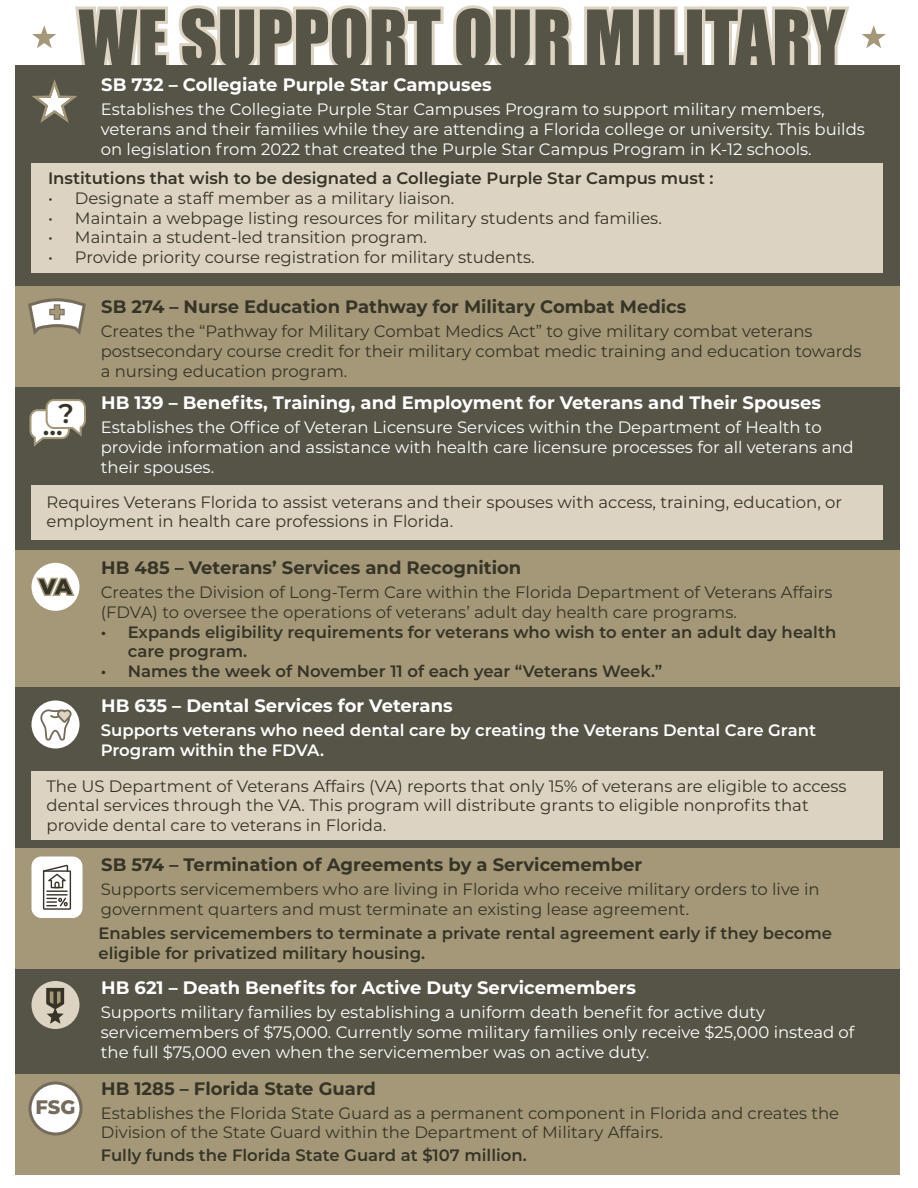
<style>
.page{position:relative;width:918px;height:1188px;background:#fff}
.page>*{position:absolute;margin:0;border:0;box-sizing:border-box;transform-origin:0 0}
.t1{font:600 27.15px "Montserrat";color:#363427}
.t2{font:800 19.5px "Montserrat";color:#756b5b}
.t3{font:700 18px "Montserrat";color:#fff}
.t4{font:700 18px "Montserrat";color:#363427}
.t5{font:16.5px/19.8px "Montserrat";color:#363427}
.t6{font:16.5px/19.8px "Montserrat";color:#fff}
.t7{font:600 16.5px/19.8px "Montserrat";color:#363427}
.t8{font:600 16.5px/19.8px "Montserrat";color:#fff}
</style>
<div class="page">
<svg style="left:75px;top:7px;width:94px;height:58px"></svg>
<svg style="left:179px;top:5px;width:265px;height:60px"></svg>
<svg style="left:453px;top:5px;width:119px;height:60px"></svg>
<svg style="left:584px;top:7px;width:265px;height:58px"></svg>
<div style="left:15px;top:65px;width:884px;height:221px;background:#565447"></div>
<div style="left:15px;top:287px;width:884px;height:100px;background:#a49878"></div>
<div style="left:15px;top:387px;width:884px;height:163px;background:#565447"></div>
<div style="left:15px;top:550px;width:884px;height:138px;background:#a49878"></div>
<div style="left:15px;top:688px;width:884px;height:161px;background:#565447"></div>
<div style="left:15px;top:848px;width:884px;height:124px;background:#a49878"></div>
<div style="left:15px;top:969px;width:884px;height:105px;background:#565447"></div>
<div style="left:15px;top:1074px;width:884px;height:100px;background:#a49878"></div>
<div style="left:32px;top:164px;width:851px;height:109px;background:#dcd3c2"></div>
<svg style="left:32px;top:79px;width:45px;height:44px"></svg>
<svg style="left:32px;top:25px;width:24px;height:23px"></svg>
<svg style="left:862px;top:25px;width:24px;height:23px"></svg>
<div style="left:32px;top:485px;width:851px;height:55px;background:#dcd3c2"></div>
<svg style="left:28px;top:298px;width:58px;height:37px"></svg>
<div style="left:32px;top:771px;width:851px;height:69px;background:#dcd3c2"></div>
<svg style="left:29px;top:399px;width:57px;height:48px"></svg>
<div style="left:32px;top:563px;width:48px;height:48px;background:#fff;border-radius:50%"></div>
<svg style="left:37px;top:578px;width:38px;height:18px"></svg>
<div style="left:32px;top:700px;width:48px;height:48px;background:#fff;border-radius:50%"></div>
<svg style="left:38px;top:709px;width:34px;height:33px"></svg>
<div style="left:32px;top:856px;width:51px;height:62px;background:#fff;border-radius:10px"></div>
<svg style="left:43px;top:865px;width:28px;height:45px"></svg>
<svg style="left:28px;top:1082px;width:54px;height:54px"></svg>
<div style="left:32px;top:981px;width:48px;height:48px;background:#dcd3c2;border-radius:50%"></div>
<svg style="left:46px;top:988px;width:18px;height:36px"></svg>
<p class="t3" style="left:101px;top:72px;width:392px">SB 732 – Collegiate Purple Star Campuses</p>
<p class="t6" style="left:101px;top:99px;width:766px">Establishes the Collegiate Purple Star Campuses Program to support military members, veterans and their families while they are attending a Florida college or university. This builds on legislation from 2022 that created the Purple Star Campus Program in K-12 schools.</p>
<p class="t7" style="left:48px;top:168px;width:667px">Institutions that wish to be designated a Collegiate Purple Star Campus must :</p>
<p class="t5" style="left:48px;top:187px;width:408px">• Designate a staff member as a military liaison.</p>
<p class="t5" style="left:48px;top:207px;width:615px">• Maintain a webpage listing resources for military students and families.</p>
<p class="t5" style="left:48px;top:227px;width:381px">• Maintain a student-led transition program.</p>
<p class="t5" style="left:48px;top:247px;width:488px">• Provide priority course registration for military students.</p>
<p class="t4" style="left:101px;top:294px;width:587px">SB 274 – Nurse Education Pathway for Military Combat Medics</p>
<p class="t5" style="left:101px;top:321px;width:762px">Creates the “Pathway for Military Combat Medics Act” to give military combat veterans postsecondary course credit for their military combat medic training and education towards a nursing education program.</p>
<p class="t3" style="left:101px;top:390px;width:721px">HB 139 – Benefits, Training, and Employment for Veterans and Their Spouses</p>
<p class="t6" style="left:101px;top:417px;width:754px">Establishes the Office of Veteran Licensure Services within the Department of Health to provide information and assistance with health care licensure processes for all veterans and their spouses.</p>
<p class="t5" style="left:46px;top:491px;width:797px">Requires Veterans Florida to assist veterans and their spouses with access, training, education, or employment in health care professions in Florida.</p>
<h1 class="t1" style="left:43px;top:406px;width:32px;rotate:1deg">?...</h1>
<p class="t4" style="left:101px;top:555px;width:422px">HB 485 – Veterans’ Services and Recognition</p>
<p class="t5" style="left:101px;top:582px;width:733px">Creates the Division of Long-Term Care within the Florida Department of Veterans Affairs (FDVA) to oversee the operations of veterans’ adult day health care programs.</p>
<p class="t7" style="left:128px;top:621px;width:710px;text-indent:-27px">• Expands eligibility requirements for veterans who wish to enter an adult day health care program.</p>
<p class="t7" style="left:101px;top:661px;width:563px">• Names the week of November 11 of each year “Veterans Week.”</p>
<p class="t3" style="left:101px;top:693px;width:353px">HB 635 – Dental Services for Veterans</p>
<p class="t8" style="left:101px;top:720px;width:717px">Supports veterans who need dental care by creating the Veterans Dental Care Grant<br>Program within the FDVA.</p>
<p class="t5" style="left:46px;top:775px;width:802px">The US Department of Veterans Affairs (VA) reports that only 15% of veterans are eligible to access dental services through the VA. This program will distribute grants to eligible nonprofits that provide dental care to veterans in Florida.</p>
<p class="t4" style="left:101px;top:852px;width:543px">SB 574 – Termination of Agreements by a Servicemember</p>
<p class="t5" style="left:101px;top:879px;width:720px">Supports servicemembers who are living in Florida who receive military orders to live in government quarters and must terminate an existing lease agreement.</p>
<p class="t7" style="left:99px;top:923px;width:735px">Enables servicemembers to terminate a private rental agreement early if they become eligible for privatized military housing.</p>
<p class="t2" style="left:35px;top:1093px;width:42px">FSG</p>
<p class="t3" style="left:101px;top:975px;width:536px">HB 621 – Death Benefits for Active Duty Servicemembers</p>
<p class="t6" style="left:101px;top:1002px;width:755px">Supports military families by establishing a uniform death benefit for active duty servicemembers of $75,000. Currently some military families only receive $25,000 instead of the full $75,000 even when the servicemember was on active duty.</p>
<p class="t4" style="left:101px;top:1075px;width:276px">HB 1285 – Florida State Guard</p>
<p class="t5" style="left:101px;top:1102px;width:740px">Establishes the Florida State Guard as a permanent component in Florida and creates the<br>Division of the State Guard within the Department of Military Affairs.</p>
<p class="t7" style="left:101px;top:1145px;width:428px">Fully funds the Florida State Guard at $107 million.</p>
</div>
